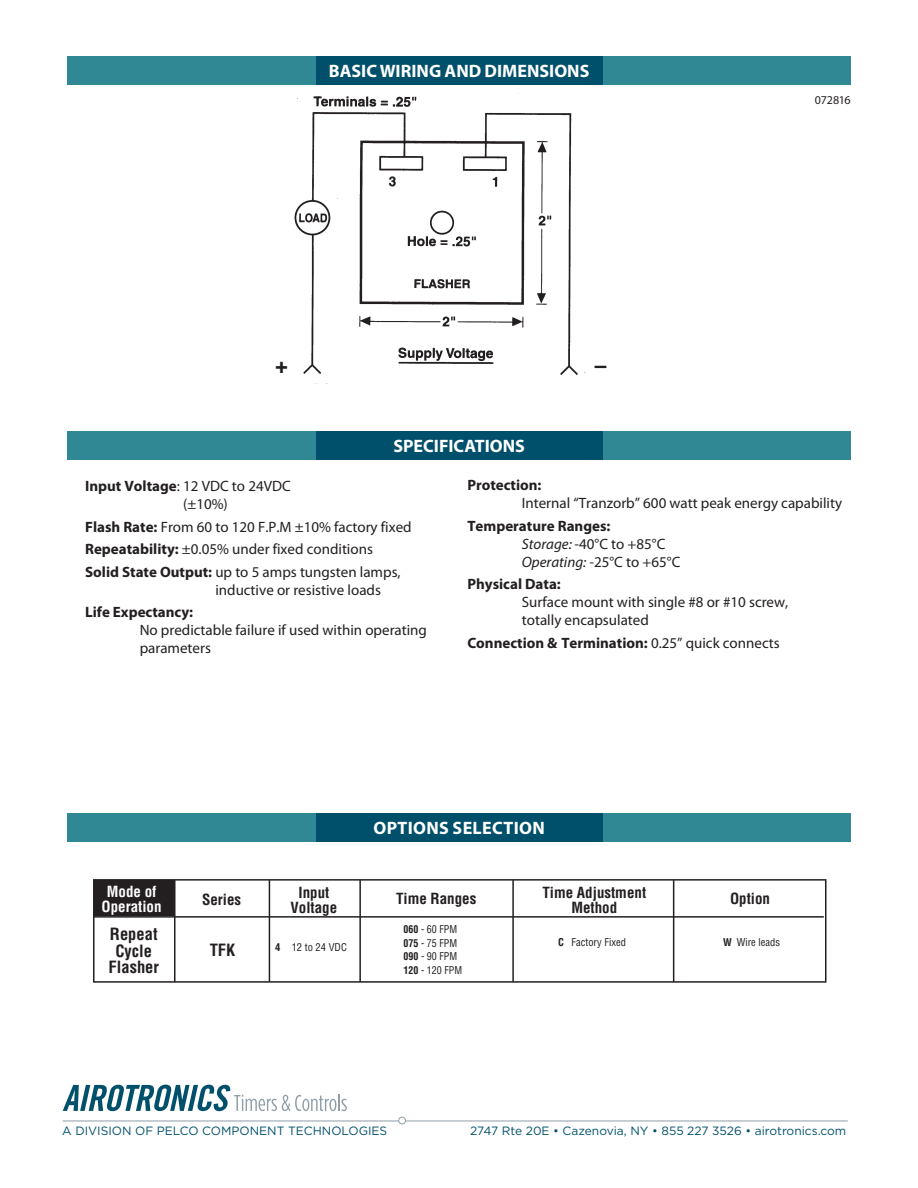
<style>
.page{position:relative;width:918px;height:1188px;background:#fff}
.page>*{position:absolute;margin:0;border:0;box-sizing:border-box;transform-origin:0 0}
.t1{font:700 21px "Helvetica";color:#231f20}
._5Bold10_11{font:700 18px "Myriad Pro";color:#fff}
._5Bold10_11-2{font:700 18px "Myriad Pro";letter-spacing:.02em;color:#fff}
.Chart_Body{font:700 condensed 16.5px/16.5px "Helvetica";color:#231f20;text-align:center}
._6SpexText{font:15px/18px "Myriad Pro";color:#231f20}
.Chart_Heading{font:700 condensed 15px/15px "Helvetica";color:#231f20;text-align:center}
._6SpexText-2{font:700 15px "Myriad Pro";color:#231f20}
.Chart_Heading-2{font:700 condensed 15px "Helvetica";color:#fff}
.FromInfoDoc{font:12px "Gotham";color:#00506b}
._5Bold10_11-3{font:12px "Myriad Pro";letter-spacing:-.02em;color:#231f20}
.Chart_Body-2{font:condensed 10.5px "Helvetica";color:#231f20;scale:.95 1}
.Chart_Body-3{font:condensed 10.5px "Helvetica";color:#231f20}
.s1{font-weight:700}
.s2{font-style:italic}
.s3{font-weight:400}
</style>
<div class="page">
<div style="left:93px;top:879px;width:733px;height:104px;border:2px solid #231f20"></div>
<img style="left:263px;top:93px;width:323px;height:282px">
<div style="left:94px;top:880px;width:80px;height:36px;background:#231f20"></div>
<hr style="left:174px;top:880px;width:2px;height:102px;background:#231f20">
<hr style="left:359px;top:880px;width:2px;height:102px;background:#231f20">
<hr style="left:673px;top:880px;width:1px;height:102px;background:#231f20">
<hr style="left:512px;top:880px;width:2px;height:102px;background:#231f20">
<hr style="left:269px;top:880px;width:1px;height:102px;background:#231f20">
<hr style="left:93px;top:916px;width:731px;height:2px;background:#231f20">
<svg style="left:63px;top:1085px;width:284px;height:26px"></svg>
<hr style="left:63px;top:1121px;width:785px;height:1px;background:#8f9ea7">
<div style="left:399px;top:1117px;width:7px;height:7px;background:#fff;border-radius:50%"></div>
<div style="left:398px;top:1117px;width:8px;height:7px;border:1px solid #8f9ea7;border-radius:50%"></div>
<div style="left:68px;top:813px;width:783px;height:29px;background:#318895"></div>
<div style="left:316px;top:813px;width:286px;height:29px;background:#00506b"></div>
<div style="left:68px;top:431px;width:783px;height:29px;background:#318895"></div>
<div style="left:316px;top:431px;width:286px;height:29px;background:#00506b"></div>
<div style="left:68px;top:56px;width:783px;height:29px;background:#318895"></div>
<div style="left:316px;top:56px;width:286px;height:29px;background:#00506b"></div>
<p class="_5Bold10_11" style="left:329px;top:61px;width:262px">BASIC WIRING AND DIMENSIONS</p>
<p class="t1" style="left:276px;top:352px;width:14px">+</p>
<p class="t1" style="left:595px;top:352px;width:13px">–</p>
<p class="_5Bold10_11" style="left:393px;top:436px;width:133px">SPECIFICATIONS</p>
<p class="_5Bold10_11-3" style="left:815px;top:93px;width:37px">072816</p>
<p class="_6SpexText" style="left:183px;top:478px;width:109px;text-indent:-98px"><span class="s1">Input Voltage</span>: 12 VDC to 24VDC (±10%)</p>
<p class="_6SpexText" style="left:85px;top:518px;width:328px"><span class="s1">Flash Rate:</span> From 60 to 120 F.P.M ±10% factory fixed</p>
<p class="_6SpexText" style="left:85px;top:541px;width:289px"><span class="s1">Repeatability:</span> ±0.05% under fixed conditions</p>
<p class="_6SpexText" style="left:215px;top:563px;width:187px;text-indent:-130px"><span class="s1">Solid State Output:</span> up to 5 amps tungsten lamps, inductive or resistive loads</p>
<p class="_6SpexText" style="left:140px;top:604px;width:289px;text-indent:-55px"><span class="s1">Life Expectancy:<br></span>No predictable failure if used within operating parameters</p>
<p class="_6SpexText" style="left:522px;top:477px;width:322px;text-indent:-55px"><span class="s1">Protection:<br></span>Internal “Tranzorb” 600 watt peak energy capability</p>
<p class="_6SpexText" style="left:522px;top:517px;width:160px;text-indent:-55px"><span class="s1">Temperature Ranges:<br></span><span class="s2">Storage:</span> -40°C to +85°C<br><span class="s2">Operating:</span> -25°C to +65°C</p>
<p class="_6SpexText" style="left:522px;top:576px;width:268px;text-indent:-55px"><span class="s1">Physical Data:<br></span>Surface mount with single #8 or #10 screw, totally encapsulated</p>
<p class="_6SpexText-2" style="left:467px;top:634px;width:314px">Connection &amp; Termination: <span class="s3">0.25” quick connects</span></p>
<p class="Chart_Heading-2" style="left:107px;top:883px;width:51px">Mode of</p>
<p class="Chart_Heading-2" style="left:102px;top:898px;width:61px">Operation</p>
<p class="Chart_Body" style="left:109px;top:926px;width:52px">Repeat<br>Cycle<br>Flasher</p>
<p class="Chart_Heading" style="left:202px;top:892px;width:41px">Series</p>
<p class="Chart_Heading" style="left:299px;top:885px;width:32px">Input</p>
<p class="Chart_Heading" style="left:291px;top:900px;width:48px">Voltage</p>
<p class="_5Bold10_11-2" style="left:373px;top:818px;width:173px">OPTIONS SELECTION</p>
<p class="Chart_Heading" style="left:396px;top:891px;width:82px">Time Ranges</p>
<p class="Chart_Heading" style="left:542px;top:885px;width:105px">Time Adjustment<br>Method</p>
<p class="Chart_Heading" style="left:730px;top:891px;width:42px">Option</p>
<p class="Chart_Body-2" style="left:404px;top:923px;width:58px"><span class="s1">060</span> - 60 FPM</p>
<p class="Chart_Body-2" style="left:404px;top:936px;width:58px"><span class="s1">075</span> - 75 FPM</p>
<p class="Chart_Body-2" style="left:404px;top:950px;width:58px"><span class="s1">090</span> - 90 FPM</p>
<p class="Chart_Body-2" style="left:404px;top:963px;width:63px"><span class="s1">120</span> - 120 FPM</p>
<p class="Chart_Body" style="left:210px;top:942px;width:27px">TFK</p>
<p class="Chart_Body-3" style="left:275px;top:941px;width:73px"><span class="s1">4</span> 12 to 24 VDC</p>
<p class="Chart_Body-3" style="left:558px;top:936px;width:70px"><span class="s1">C</span> Factory Fixed</p>
<p class="Chart_Body-3" style="left:723px;top:935px;width:58px"><span class="s1">W</span> Wire leads</p>
<p class="FromInfoDoc" style="left:62px;top:1124px;width:327px">A DIVISION OF PELCO COMPONENT TECHNOLOGIES</p>
<p class="FromInfoDoc" style="left:470px;top:1124px;width:378px">2747 Rte 20E • Cazenovia, NY • 855 227 3526 • airotronics.com</p>
</div>
